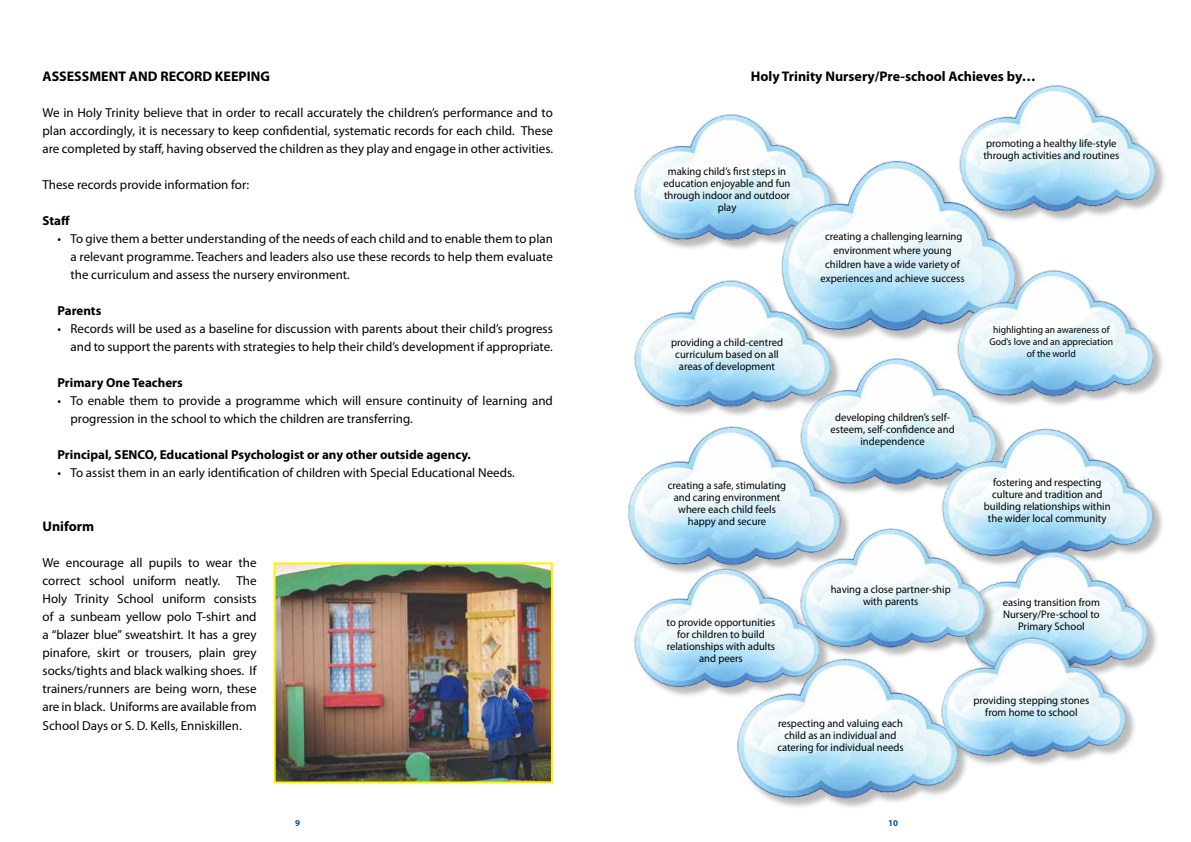
<style>
.page{position:relative;width:1191px;height:842px;background:#fff}
.page>*{position:absolute;margin:0;border:0;box-sizing:border-box;transform-origin:0 0}
.t1{font:700 14px "Myriad Pro";color:#000}
.t2{font:13px/18px "Myriad Pro";color:#000;text-align:justify}
.t3{font:700 13px "Myriad Pro";color:#000}
.t4{font:11px/12px "Myriad Pro";color:#000;text-align:center}
.t5{font:10px/12px "Myriad Pro";color:#000;text-align:center}
.t6{font:700 9px "Myriad Pro";color:#0054a4}
</style>
<div class="page">
<img style="left:634px;top:114px;width:143px;height:135px">
<div style="left:961px;top:87px;width:206px;height:136px;background:#000;opacity:.27"></div>
<img style="left:961px;top:85px;width:197px;height:138px">
<img style="left:777px;top:117px;width:242px;height:209px">
<img style="left:634px;top:249px;width:200px;height:143px">
<div style="left:959px;top:272px;width:206px;height:136px;background:#000;opacity:.27"></div>
<img style="left:954px;top:239px;width:202px;height:157px">
<img style="left:797px;top:326px;width:202px;height:167px">
<img style="left:627px;top:392px;width:216px;height:146px">
<div style="left:943px;top:431px;width:222px;height:137px;background:#000;opacity:.27"></div>
<img style="left:938px;top:396px;width:218px;height:158px">
<div style="left:965px;top:554px;width:194px;height:128px;background:#000;opacity:.27"></div>
<img style="left:987px;top:521px;width:163px;height:161px">
<div style="left:802px;top:531px;width:194px;height:128px;background:#000;opacity:.27"></div>
<img style="left:797px;top:499px;width:190px;height:124px">
<img style="left:634px;top:538px;width:188px;height:158px">
<img style="left:734px;top:623px;width:204px;height:184px">
<div style="left:943px;top:639px;width:194px;height:129px;background:#000;opacity:.27"></div>
<img style="left:938px;top:607px;width:190px;height:188px">
<img style="left:277px;top:565px;width:273px;height:215px">
<div style="left:274px;top:562px;width:279px;height:221px;border:2px solid #fff200"></div>
<p class="t1" style="left:43px;top:68px;width:229px">ASSESSMENT AND RECORD KEEPING</p>
<p class="t2" style="left:43px;top:104px;width:512px">We in Holy Trinity believe that in order to recall accurately the children’s performance and to plan accordingly, it is necessary to keep confidential, systematic records for each child. These are completed by staff, having observed the children as they play and engage in other activities.</p>
<p class="t2" style="left:43px;top:176px;width:208px">These records provide information for:</p>
<p class="t3" style="left:43px;top:213px;width:29px">Staff</p>
<p class="t2" style="left:70px;top:230px;width:484px;text-indent:-13px">• To give them a better understanding of the needs of each child and to enable them to plan a relevant programme. Teachers and leaders also use these records to help them evaluate the curriculum and assess the nursery environment.</p>
<p class="t3" style="left:57px;top:303px;width:45px">Parents</p>
<p class="t2" style="left:57px;top:320px;width:497px;text-align:right">• Records will be used as a baseline for discussion with parents about their child’s progress and to support the parents with strategies to help their child’s development if appropriate.</p>
<p class="t3" style="left:57px;top:375px;width:127px">Primary One Teachers</p>
<p class="t2" style="left:71px;top:392px;width:484px;text-indent:-13px">• To enable them to provide a programme which will ensure continuity of learning and progression in the school to which the children are transferring.</p>
<p class="t3" style="left:58px;top:447px;width:415px">Principal, SENCO, Educational Psychologist or any other outside agency.</p>
<p class="t2" style="left:58px;top:464px;width:459px">• To assist them in an early identification of children with Special Educational Needs.</p>
<p class="t1" style="left:43px;top:518px;width:53px">Uniform</p>
<p class="t2" style="left:43px;top:554px;width:216px">We encourage all pupils to wear the correct school uniform neatly. The Holy Trinity School uniform consists of a sunbeam yellow polo T-shirt and a “blazer blue” sweatshirt. It has a grey pinafore, skirt or trousers, plain grey socks/tights and black walking shoes. If trainers/runners are being worn, these are in black. Uniforms are available from School Days or S. D. Kells, Enniskillen.</p>
<p class="t1" style="left:751px;top:68px;width:286px">Holy Trinity Nursery/Pre-school Achieves by…</p>
<p class="t4" style="left:663px;top:165px;width:128px">making child’s first steps in education enjoyable and fun through indoor and outdoor play</p>
<p class="t4" style="left:983px;top:137px;width:137px;text-align:left">promoting a healthy life-style through activities and routines</p>
<p class="t4" style="left:820px;top:229px;width:146px;line-height:14px">creating a challenging learning environment where young children have a wide variety of experiences and achieve success</p>
<p class="t4" style="left:671px;top:336px;width:113px">providing a child-centred curriculum based on all areas of development</p>
<p class="t5" style="left:989px;top:324px;width:125px">highlighting an awareness of<br>God’s love and an appreciation of the world</p>
<p class="t4" style="left:668px;top:480px;width:120px">creating a safe, stimulating and caring environment where each child feels happy and secure</p>
<p class="t4" style="left:830px;top:411px;width:126px">developing children’s self&shy;esteem, self-confidence and independence</p>
<p class="t4" style="left:983px;top:476px;width:128px">fostering and respecting culture and tradition and building relationships within the wider local community</p>
<p class="t4" style="left:666px;top:616px;width:110px">to provide opportunities for children to build relationships with adults and peers</p>
<p class="t4" style="left:830px;top:583px;width:121px">having a close partner-ship with parents</p>
<p class="t4" style="left:777px;top:717px;width:128px">respecting and valuing each child as an individual and catering for individual needs</p>
<p class="t4" style="left:1002px;top:596px;width:99px">easing transition from<br>Nursery/Pre-school to<br>Primary School</p>
<p class="t4" style="left:973px;top:694px;width:118px">providing stepping stones from home to school</p>
<p class="t6" style="left:295px;top:817px;width:6px">9</p>
<p class="t6" style="left:888px;top:817px;width:11px">10</p>
</div>
